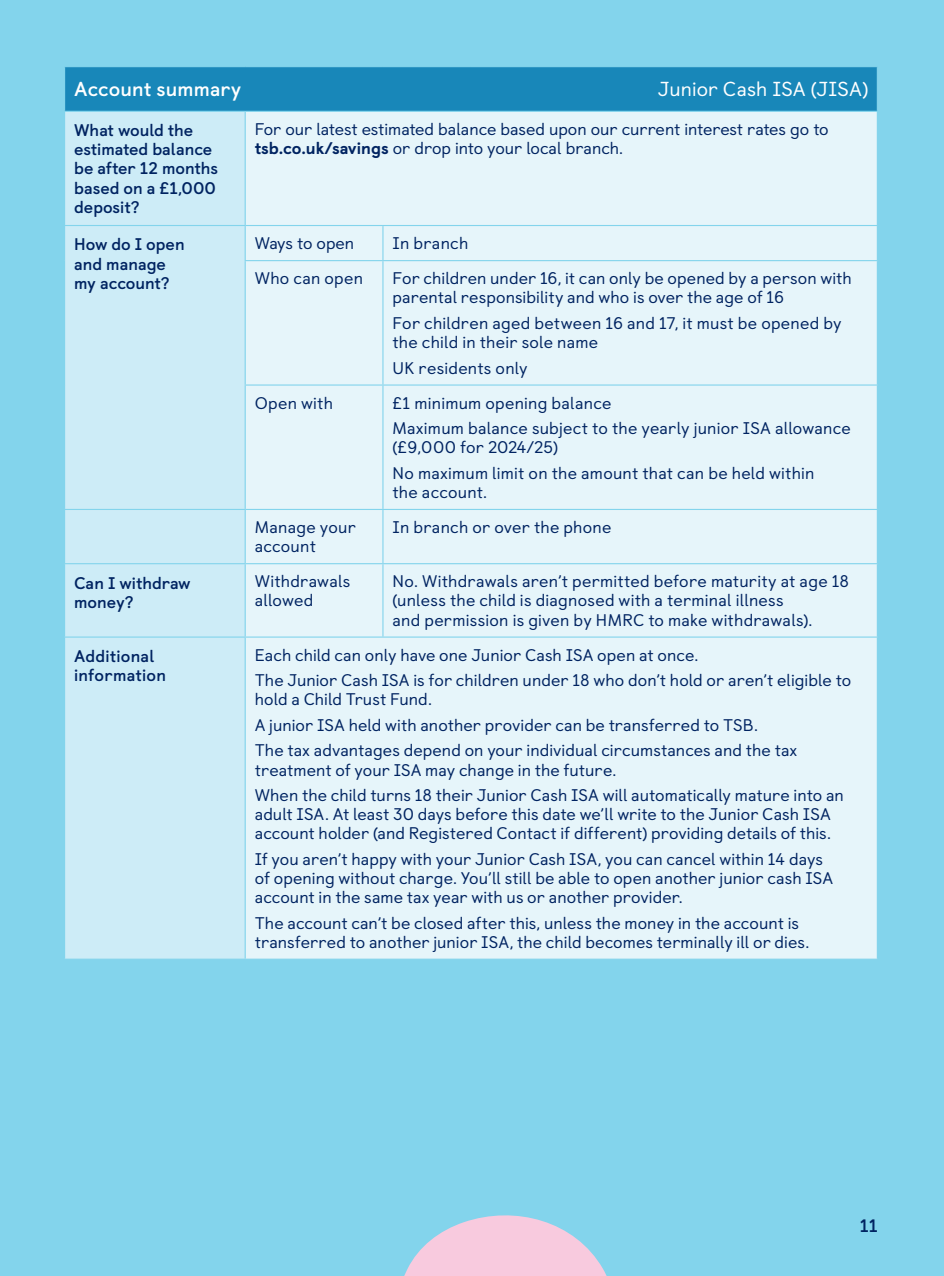
<style>
.page{position:relative;width:944px;height:1276px;background:#83d4ec}
.page>*{position:absolute;margin:0;border:0;box-sizing:border-box;transform-origin:0 0}
.Body_text{font:20.25px "TSB Castledown";letter-spacing:.005em;color:#fff}
.Body_text-2{font:700 20.25px "TSB Castledown";letter-spacing:.005em;color:#fff}
.t1{font:700 18px "TSB Castledown";color:#002361}
.Body_text-3{font:16.88px/19.1px "TSB Castledown";letter-spacing:.005em;color:#002361}
.Body_text-4{font:700 16.88px/19.1px "TSB Castledown";color:#002361}
.Body_text-5{font:16.88px "TSB Castledown";letter-spacing:-.015em;color:#002361}
.s1{font-weight:800}
</style>
<div class="page">
<svg style="left:404px;top:1215px;width:203px;height:61px"></svg>
<div style="left:65px;top:67px;width:812px;height:44px;background:#1887b9"></div>
<div style="left:65px;top:112px;width:180px;height:846px;background:#cdecf7"></div>
<div style="left:246px;top:112px;width:631px;height:846px;background:#e6f5fa"></div>
<hr style="left:64px;top:225px;width:181px;height:1px;background:#83d4ec">
<hr style="left:64px;top:509px;width:181px;height:1px;background:#83d4ec">
<hr style="left:64px;top:563px;width:181px;height:1px;background:#83d4ec">
<hr style="left:64px;top:636px;width:181px;height:1px;background:#83d4ec">
<hr style="left:245px;top:225px;width:138px;height:1px;background:#83d4ec">
<hr style="left:383px;top:225px;width:88px;height:1px;background:#83d4ec">
<hr style="left:382px;top:226px;width:1px;height:34px;background:#83d4ec">
<hr style="left:471px;top:225px;width:407px;height:1px;background:#83d4ec">
<hr style="left:245px;top:260px;width:138px;height:1px;background:#83d4ec">
<hr style="left:383px;top:260px;width:88px;height:1px;background:#83d4ec">
<hr style="left:382px;top:261px;width:1px;height:123px;background:#83d4ec">
<hr style="left:471px;top:260px;width:407px;height:1px;background:#83d4ec">
<hr style="left:245px;top:384px;width:138px;height:1px;background:#83d4ec">
<hr style="left:383px;top:384px;width:88px;height:1px;background:#83d4ec">
<hr style="left:382px;top:385px;width:1px;height:124px;background:#83d4ec">
<hr style="left:471px;top:384px;width:407px;height:1px;background:#83d4ec">
<hr style="left:245px;top:509px;width:138px;height:1px;background:#83d4ec">
<hr style="left:383px;top:509px;width:88px;height:1px;background:#83d4ec">
<hr style="left:382px;top:510px;width:1px;height:53px;background:#83d4ec">
<hr style="left:471px;top:509px;width:407px;height:1px;background:#83d4ec">
<hr style="left:245px;top:563px;width:138px;height:1px;background:#83d4ec">
<hr style="left:383px;top:563px;width:88px;height:1px;background:#83d4ec">
<hr style="left:382px;top:564px;width:1px;height:72px;background:#83d4ec">
<hr style="left:471px;top:563px;width:407px;height:1px;background:#83d4ec">
<hr style="left:245px;top:636px;width:138px;height:1px;background:#83d4ec">
<hr style="left:383px;top:636px;width:88px;height:1px;background:#83d4ec">
<hr style="left:471px;top:636px;width:407px;height:1px;background:#83d4ec">
<p class="Body_text-2" style="left:74px;top:77px;width:169px">Account summary</p>
<p class="Body_text" style="left:658px;top:77px;width:212px">Junior Cash ISA (JISA)</p>
<p class="Body_text-4" style="left:74px;top:121px;width:146px">What would the estimated balance be after 12 months based on a £1,000 deposit?</p>
<p class="Body_text-3" style="left:255px;top:120px;width:575px">For our latest estimated balance based upon our current interest rates go to <span class="s1">tsb.co.uk/savings</span> or drop into your local branch.</p>
<p class="Body_text-4" style="left:74px;top:235px;width:112px">How do I open and manage my account?</p>
<p class="Body_text-5" style="left:255px;top:233px;width:101px">Ways to open</p>
<p class="Body_text-3" style="left:392px;top:234px;width:77px">In branch</p>
<p class="Body_text-3" style="left:255px;top:269px;width:110px">Who can open</p>
<p class="Body_text-3" style="left:392px;top:269px;width:461px">For children under 16, it can only be opened by a person with parental responsibility and who is over the age of 16</p>
<p class="Body_text-3" style="left:392px;top:314px;width:451px">For children aged between 16 and 17, it must be opened by the child in their sole name</p>
<p class="Body_text-3" style="left:392px;top:358px;width:137px">UK residents only</p>
<p class="Body_text-3" style="left:255px;top:393px;width:80px">Open with</p>
<p class="Body_text-3" style="left:392px;top:393px;width:220px">£1 minimum opening balance</p>
<p class="Body_text-3" style="left:392px;top:419px;width:460px">Maximum balance subject to the yearly junior ISA allowance (£9,000 for 2024/25)</p>
<p class="Body_text-3" style="left:392px;top:463px;width:424px">No maximum limit on the amount that can be held within the account.</p>
<p class="Body_text-3" style="left:255px;top:518px;width:103px">Manage your account</p>
<p class="Body_text-3" style="left:392px;top:518px;width:221px">In branch or over the phone</p>
<p class="Body_text-4" style="left:74px;top:573px;width:118px">Can I withdraw money?</p>
<p class="Body_text-3" style="left:255px;top:572px;width:97px">Withdrawals allowed</p>
<p class="Body_text-3" style="left:392px;top:572px;width:458px">No. Withdrawals aren’t permitted before maturity at age 18 (unless the child is diagnosed with a terminal illness<br>and permission is given by HMRC to make withdrawals).</p>
<p class="Body_text-4" style="left:74px;top:647px;width:93px">Additional information</p>
<p class="Body_text-3" style="left:255px;top:645px;width:445px">Each child can only have one Junior Cash ISA open at once.</p>
<p class="Body_text-3" style="left:255px;top:671px;width:598px">The Junior Cash ISA is for children under 18 who don’t hold or aren’t eligible to hold a Child Trust Fund.</p>
<p class="Body_text-3" style="left:255px;top:715px;width:505px">A junior ISA held with another provider can be transferred to TSB.</p>
<p class="Body_text-3" style="left:255px;top:741px;width:544px">The tax advantages depend on your individual circumstances and the tax treatment of your ISA may change in the future.</p>
<p class="Body_text-3" style="left:255px;top:785px;width:591px">When the child turns 18 their Junior Cash ISA will automatically mature into an adult ISA. At least 30 days before this date we’ll write to the Junior Cash ISA account holder (and Registered Contact if different) providing details of this.</p>
<p class="Body_text-3" style="left:255px;top:849px;width:580px">If you aren’t happy with your Junior Cash ISA, you can cancel within 14 days of opening without charge. You’ll still be able to open another junior cash ISA account in the same tax year with us or another provider.</p>
<p class="Body_text-3" style="left:255px;top:913px;width:556px">The account can’t be closed after this, unless the money in the account is transferred to another junior ISA, the child becomes terminally ill or dies.</p>
<p class="t1" style="left:860px;top:1214px;width:20px">11</p>
</div>
